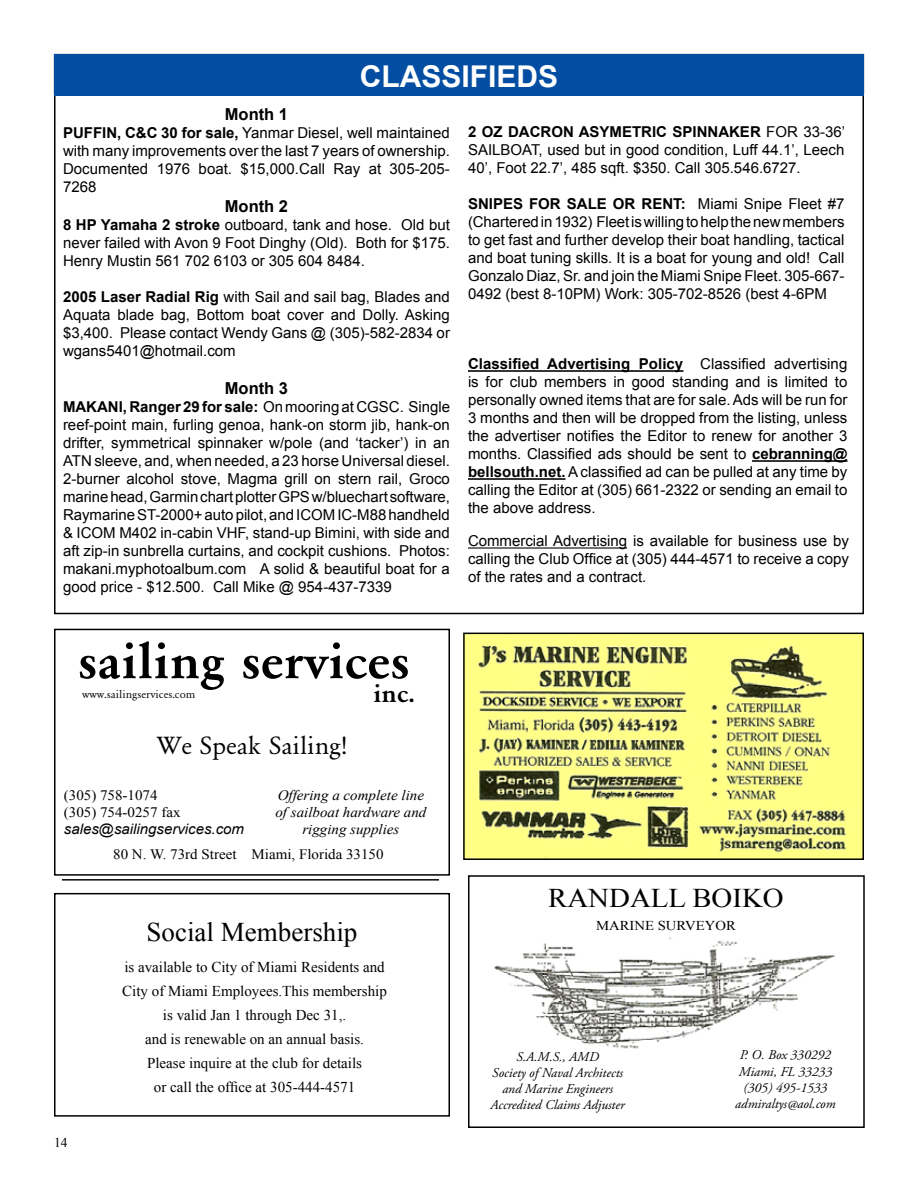
<style>
.page{position:relative;width:918px;height:1188px;background:#fff}
.page>*{position:absolute;margin:0;border:0;box-sizing:border-box;transform-origin:0 0}
.t1{font:700 52.05px "AHJ Garamond";color:#000;scale:1.04 1}
.t2{font:700 30px "Arial";color:#fff}
.t3{font:27px "Times New Roman";color:#000}
.t4{font:27px "Times New Roman";color:#000;scale:1.07 1}
.t5{font:25.95px "AHJ Garamond";color:#000;scale:1.04 1}
.t6{font:700 25.95px "AHJ Garamond";color:#000;scale:1.04 1}
.t7{font:700 16.5px "Arial";color:#000}
.t8{font:15px/18px "Arial";color:#000;text-align:justify}
.t9{font:15px/24px "Times New Roman";color:#000;text-align:center}
.t10{font:14.4px/17.4px "Times New Roman";color:#000;scale:1.04 1}
.t11{font:italic 14.4px/17.4px "Times New Roman";color:#000;text-align:center;scale:1.04 1}
.t12{font:italic 14.4px "Arial";color:#000;scale:1.04 1}
.t13{font:italic 13.5px/16.2px "Adobe Garamond Pro";color:#000;text-align:center}
.t14{font:13.5px "Times New Roman";color:#000;scale:1.09 1}
.t15{font:13.5px "Times New Roman";color:#000}
.t16{font:11.55px "AHJ Garamond";color:#000;scale:1.04 1}
.s1{font-weight:700}
</style>
<div class="page">
<hr style="left:468px;top:547px;width:159px;height:2px;background:#000">
<div style="left:54px;top:54px;width:810px;height:42px;background:#034ea2"></div>
<hr style="left:468px;top:370px;width:215px;height:2px;background:#000">
<hr style="left:752px;top:460px;width:96px;height:2px;background:#000">
<hr style="left:468px;top:478px;width:98px;height:2px;background:#000">
<img style="left:494px;top:937px;width:341px;height:112px">
<div style="left:468px;top:875px;width:397px;height:253px;border:2px solid #000"></div>
<img style="left:466px;top:636px;width:395px;height:221px">
<div style="left:463px;top:633px;width:401px;height:227px;border:2px solid #000"></div>
<svg style="left:62px;top:879px;width:376px;height:2px"></svg>
<div style="left:54px;top:629px;width:396px;height:247px;border:2px solid #000"></div>
<div style="left:54px;top:893px;width:396px;height:224px;border:2px solid #000"></div>
<h2 class="t2" style="left:360px;top:56px;width:200px">CLASSIFIEDS</h2>
<p class="t7" style="left:225px;top:103px;width:65px">Month 1</p>
<p class="t8" style="left:63px;top:124px;width:388px"><span class="s1">PUFFIN, C&amp;C 30 for sale,</span> Yanmar Diesel, well maintained with many improvements over the last 7 years of ownership.<br>Documented 1976 boat. $15,000.Call Ray at 305-205- 7268</p>
<p class="t7" style="left:225px;top:195px;width:65px">Month 2</p>
<p class="t8" style="left:63px;top:216px;width:388px"><span class="s1">8 HP Yamaha 2 stroke</span> outboard, tank and hose. Old but never failed with Avon 9 Foot Dinghy (Old). Both for $175.<br>Henry Mustin 561 702 6103 or 305 604 8484.</p>
<p class="t8" style="left:63px;top:288px;width:388px"><span class="s1">2005 Laser Radial Rig</span> with Sail and sail bag, Blades and Aquata blade bag, Bottom boat cover and Dolly. Asking $3,400. Please contact Wendy Gans @ (305)-582-2834 or wgans5401@hotmail.com</p>
<p class="t7" style="left:225px;top:377px;width:65px">Month 3</p>
<p class="t8" style="left:63px;top:398px;width:389px"><span class="s1">MAKANI, Ranger 29 for sale:</span> On mooring at CGSC. Single reef-point main, furling genoa, hank-on storm jib, hank-on drifter, symmetrical spinnaker w/pole (and ‘tacker’) in an ATN sleeve, and, when needed, a 23 horse Universal diesel.<br>2-burner alcohol stove, Magma grill on stern rail, Groco marine head, Garmin chart plotter GPS w/bluechart software, Raymarine ST-2000+ auto pilot, and ICOM IC-M88 handheld &amp; ICOM M402 in-cabin VHF, stand-up Bimini, with side and aft zip-in sunbrella curtains, and cockpit cushions. Photos: makani.myphotoalbum.com A solid &amp; beautiful boat for a good price - $12.500. Call Mike @ 954-437-7339</p>
<p class="t8" style="left:468px;top:123px;width:379px"><span class="s1">2 OZ DACRON ASYMETRIC SPINNAKER</span> FOR 33-36’ SAILBOAT, used but in good condition, Luff 44.1’, Leech 40’, Foot 22.7’, 485 sqft. $350. Call 305.546.6727.</p>
<p class="t8" style="left:468px;top:195px;width:378px"><span class="s1">SNIPES FOR SALE OR RENT:</span> Miami Snipe Fleet #7 (Chartered in 1932) Fleet is willing to help the new members to get fast and further develop their boat handling, tactical and boat tuning skills. It is a boat for young and old! Call Gonzalo Diaz, Sr. and join the Miami Snipe Fleet. 305-667- 0492 (best 8-10PM) Work: 305-702-8526 (best 4-6PM</p>
<p class="t8" style="left:468px;top:355px;width:381px"><span class="s1">Classified Advertising Policy</span> Classified advertising is for club members in good standing and is limited to personally owned items that are for sale. Ads will be run for 3 months and then will be dropped from the listing, unless the advertiser notifies the Editor to renew for another 3 months. Classified ads should be sent to <span class="s1">cebranning@ bellsouth.net.</span> A classified ad can be pulled at any time by calling the Editor at (305) 661-2322 or sending an email to the above address.</p>
<p class="t8" style="left:468px;top:532px;width:382px">Commercial Advertising is available for business use by calling the Club Office at (305) 444-4571 to receive a copy of the rates and a contract.</p>
<h1 class="t1" style="left:78px;top:633px;width:321px">sailing services</h1>
<p class="t16" style="left:82px;top:688px;width:110px">www.sailingservices.com</p>
<h3 class="t6" style="left:374px;top:679px;width:41px">inc.</h3>
<h3 class="t5" style="left:158px;top:731px;width:184px">We Speak Sailing!</h3>
<p class="t10" style="left:64px;top:786px;width:114px">(305) 758-1074 (305) 754-0257 fax</p>
<p class="t12" style="left:64px;top:820px;width:175px">sales@sailingservices.com</p>
<p class="t10" style="left:113px;top:846px;width:262px">80 N. W. 73rd Street Miami, Florida 33150</p>
<p class="t11" style="left:275px;top:786px;width:147px">Offering a complete line of sailboat hardware and rigging supplies</p>
<h3 class="t3" style="left:147px;top:914px;width:212px">Social Membership</h3>
<p class="t15" style="left:54px;top:1133px;width:15px">14</p>
<p class="t9" style="left:122px;top:955px;width:266px">is available to City of Miami Residents and City of Miami Employees.This membership is valid Jan 1 through Dec 31,.<br>and is renewable on an annual basis.<br>Please inquire at the club for details<br>or call the office at 305-444-4571</p>
<h3 class="t4" style="left:548px;top:880px;width:222px">RANDALL BOIKO</h3>
<p class="t14" style="left:596px;top:916px;width:130px">MARINE SURVEYOR</p>
<p class="t13" style="left:491px;top:1049px;width:136px">S.A.M.S., AMD<br>Society of Naval Architects and Marine Engineers<br>Accredited Claims Adjuster</p>
<p class="t13" style="left:735px;top:1047px;width:102px">P. O. Box 330292<br>Miami, FL 33233 (305) 495-1533 admiraltys@aol.com</p>
</div>
